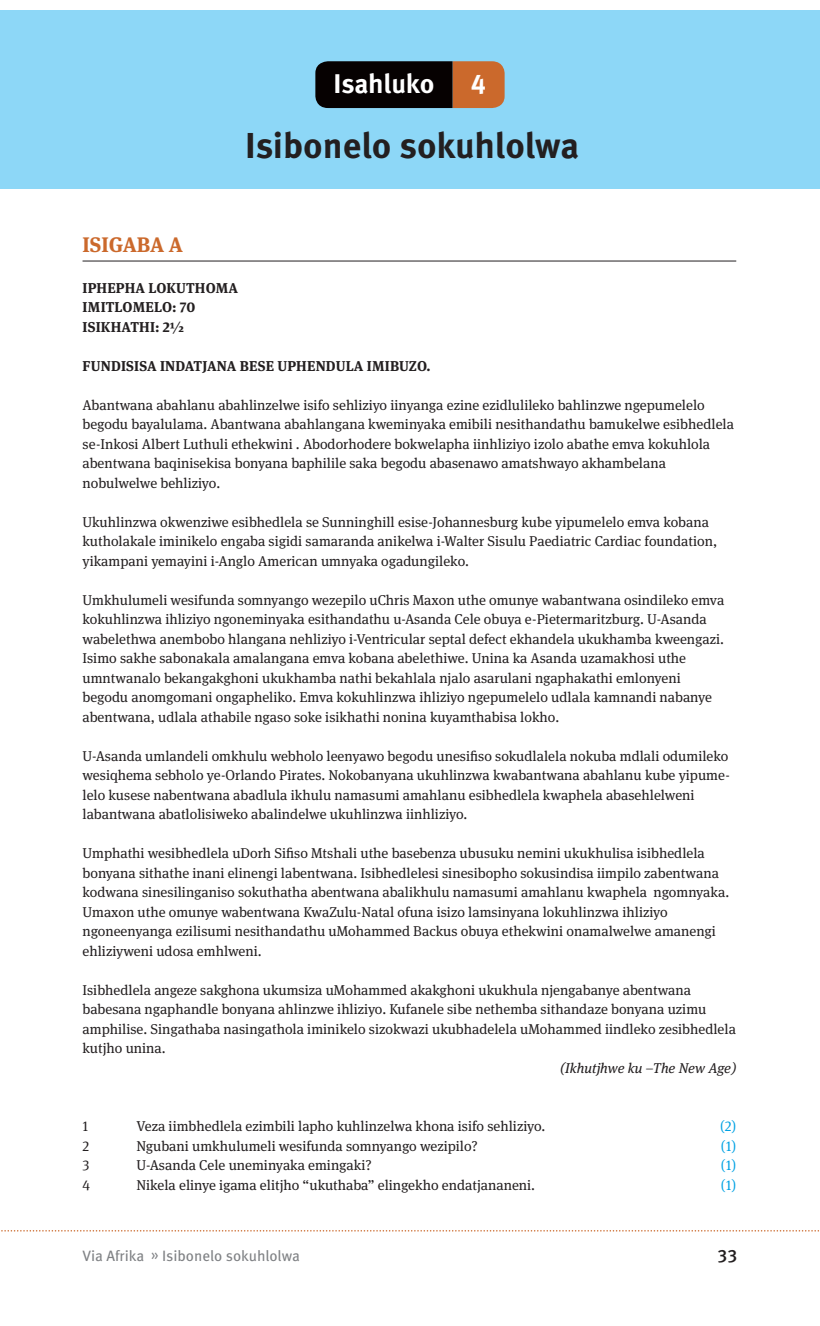
<style>
.page{position:relative;width:820px;height:1326px;background:#fff}
.page>*{position:absolute;margin:0;border:0;box-sizing:border-box;transform-origin:0 0}
.t1{font:700 36px "Meta OT";color:#231f20}
.t2{font:700 27px "Meta OT";letter-spacing:-.01em;color:#fff}
.t3{font:700 21px "Meta Serif OT";color:#cb692c}
.t4{font:500 18px "Meta OT";color:#231f20}
.t5{font:15px "Meta OT";letter-spacing:-.005em;color:#808285}
.t6{font:14.25px/19.5px "Meta Serif OT";color:#231f20}
.t7{font:700 14.25px/19.5px "Meta Serif OT";letter-spacing:.01em;color:#231f20}
.t8{font:italic 14.25px "Meta Serif OT";color:#231f20}
.t9{font:14.25px "Meta Serif OT";color:#00a1e3}
</style>
<div class="page">
<svg style="left:1px;top:1230px;width:818px;height:1px"></svg>
<div style="left:0;top:10px;width:820px;height:179px;background:#8dd7f7"></div>
<svg style="left:315px;top:61px;width:190px;height:47px;background:#3d2112"></svg>
<hr style="left:83px;top:261px;width:653px;height:1px;background:#231f20">
<h2 class="t2" style="left:333px;top:67px;width:103px">Isahluko</h2>
<h2 class="t2" style="left:471px;top:67px;width:17px">4</h2>
<h1 class="t1" style="left:245px;top:122px;width:336px">Isibonelo sokuhlolwa</h1>
<h3 class="t3" style="left:83px;top:232px;width:102px">ISIGABA A</h3>
<p class="t7" style="left:83px;top:278px;width:155px">IPHEPHA LOKUTHOMA<br>IMITLOMELO: 70<br>ISIKHATHI: 2½</p>
<p class="t7" style="left:83px;top:356px;width:47px">FUNDISISA</p>
<p class="t7" style="left:160px;top:356px;width:272px">INDATJANA BESE UPHENDULA IMIBUZO.</p>
<p class="t6" style="left:83px;top:396px;width:653px">Abantwana abahlanu abahlinzelwe isifo sehliziyo iinyanga ezine ezidlulileko bahlinzwe ngepumelelo begodu bayalulama. Abantwana abahlangana kweminyaka emibili nesithandathu bamukelwe esibhedlela se-Inkosi Albert Luthuli ethekwini . Abodorhodere bokwelapha iinhliziyo izolo abathe emva kokuhlola abentwana baqinisekisa bonyana baphilile saka begodu abasenawo amatshwayo akhambelana nobulwelwe behliziyo.</p>
<p class="t6" style="left:83px;top:512px;width:636px">Ukuhlinzwa okwenziwe esibhedlela se Sunninghill esise-Johannesburg kube yipumelelo emva kobana kutholakale iminikelo engaba sigidi samaranda anikelwa i-Walter Sisulu Paediatric Cardiac foundation, yikampani yemayini i-Anglo American umnyaka ogadungileko.</p>
<p class="t6" style="left:83px;top:590px;width:643px">Umkhulumeli wesifunda somnyango wezepilo uChris Maxon uthe omunye wabantwana osindileko emva kokuhlinzwa ihliziyo ngoneminyaka esithandathu u-Asanda Cele obuya e-Pietermaritzburg. U-Asanda wabelethwa anembobo hlangana nehliziyo i-Ventricular septal defect ekhandela ukukhamba kweengazi.<br>Isimo sakhe sabonakala amalangana emva kobana abelethiwe. Unina ka Asanda uzamakhosi uthe umntwanalo bekangakghoni ukukhamba nathi bekahlala njalo asarulani ngaphakathi emlonyeni begodu anomgomani ongapheliko. Emva kokuhlinzwa ihliziyo ngepumelelo udlala kamnandi nabanye abentwana, udlala athabile ngaso soke isikhathi nonina kuyamthabisa lokho.</p>
<p class="t6" style="left:83px;top:746px;width:649px">U-Asanda umlandeli omkhulu webholo leenyawo begodu unesifiso sokudlalela nokuba mdlali odumileko wesiqhema sebholo ye-Orlando Pirates. Nokobanyana ukuhlinzwa kwabantwana abahlanu kube yipume&shy;lelo kusese nabentwana abadlula ikhulu namasumi amahlanu esibhedlela kwaphela abasehlelweni labantwana abatlolisiweko abalindelwe ukuhlinzwa iinhliziyo.</p>
<p class="t6" style="left:83px;top:844px;width:648px">Umphathi wesibhedlela uDorh Sifiso Mtshali uthe basebenza ubusuku nemini ukukhulisa isibhedlela bonyana sithathe inani elinengi labentwana. Isibhedlelesi sinesibopho sokusindisa iimpilo zabentwana kodwana sinesilinganiso sokuthatha abentwana abalikhulu namasumi amahlanu kwaphela ngomnyaka.<br>Umaxon uthe omunye wabentwana KwaZulu-Natal ofuna isizo lamsinyana lokuhlinzwa ihliziyo ngoneenyanga ezilisumi nesithandathu uMohammed Backus obuya ethekwini onamalwelwe amanengi ehliziyweni udosa emhlweni.</p>
<p class="t6" style="left:83px;top:980px;width:655px">Isibhedlela angeze sakghona ukumsiza uMohammed akakghoni ukukhula njengabanye abentwana babesana ngaphandle bonyana ahlinzwe ihliziyo. Kufanele sibe nethemba sithandaze bonyana uzimu amphilise. Singathaba nasingathola iminikelo sizokwazi ukubhadelela uMohammed iindleko zesibhedlela kutjho unina.</p>
<p class="t8" style="left:560px;top:1060px;width:178px">(Ikhutjhwe ku –The New Age)</p>
<p class="t6" style="left:83px;top:1117px;width:7px">1</p>
<p class="t6" style="left:137px;top:1117px;width:410px">Veza iimbhedlela ezimbili lapho kuhlinzelwa khona isifo sehliziyo.</p>
<p class="t9" style="left:720px;top:1118px;width:18px">(2)</p>
<p class="t6" style="left:83px;top:1136px;width:8px">2</p>
<p class="t6" style="left:137px;top:1136px;width:343px">Ngubani umkhulumeli wesifunda somnyango wezipilo?</p>
<p class="t9" style="left:721px;top:1138px;width:17px">(1)</p>
<p class="t6" style="left:83px;top:1156px;width:8px">3</p>
<p class="t6" style="left:137px;top:1156px;width:237px">U-Asanda Cele uneminyaka emingaki?</p>
<p class="t9" style="left:721px;top:1157px;width:17px">(1)</p>
<p class="t6" style="left:82px;top:1175px;width:9px">4</p>
<p class="t6" style="left:136px;top:1175px;width:400px">Nikela elinye igama elitjho “ukuthaba” elingekho endatjananeni.</p>
<p class="t9" style="left:721px;top:1177px;width:17px">(1)</p>
<p class="t5" style="left:83px;top:1246px;width:219px">Via Afrika » Isibonelo sokuhlolwa</p>
<p class="t4" style="left:718px;top:1244px;width:21px">33</p>
</div>
